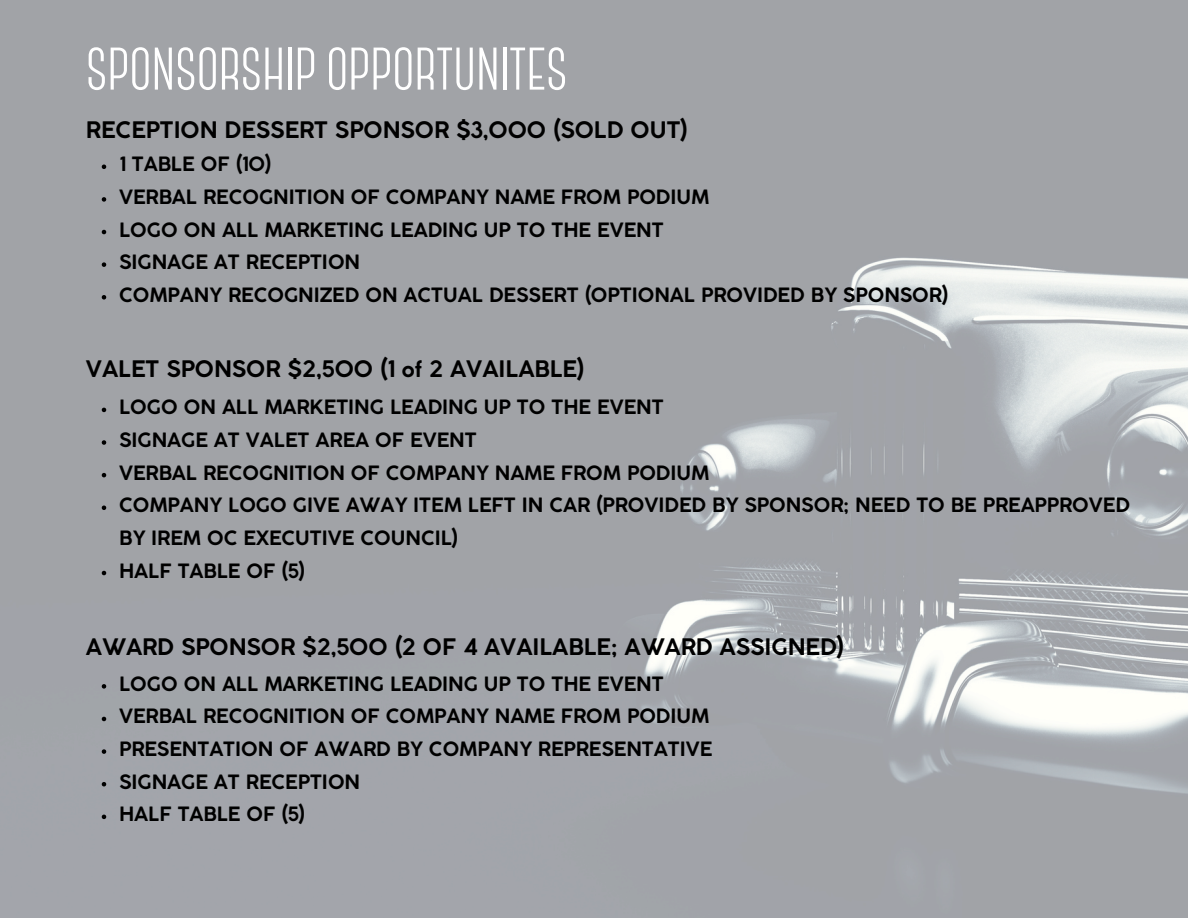
<style>
.page{position:relative;width:1188px;height:918px;background:#fff}
.page>*{position:absolute;margin:0;border:0;box-sizing:border-box;transform-origin:0 0}
.t1{font:700 60px "Canter";color:#fff}
.t2{font:700 22.5px "Coco Gothic";color:#000}
.t3{font:700 19.5px/32.7px "Coco Gothic";color:#000}
</style>
<div class="page">
<img style="left:0;top:0;width:1188px;height:918px">
<svg style="left:102px;top:165px;width:4px;height:4px"></svg>
<svg style="left:102px;top:197px;width:4px;height:5px"></svg>
<svg style="left:102px;top:230px;width:4px;height:4px"></svg>
<svg style="left:102px;top:262px;width:4px;height:5px"></svg>
<svg style="left:102px;top:295px;width:4px;height:5px"></svg>
<svg style="left:102px;top:408px;width:4px;height:4px"></svg>
<svg style="left:102px;top:440px;width:4px;height:5px"></svg>
<svg style="left:102px;top:473px;width:4px;height:4px"></svg>
<svg style="left:102px;top:506px;width:4px;height:4px"></svg>
<svg style="left:102px;top:571px;width:4px;height:4px"></svg>
<svg style="left:102px;top:684px;width:4px;height:5px"></svg>
<svg style="left:102px;top:717px;width:4px;height:4px"></svg>
<svg style="left:102px;top:749px;width:4px;height:5px"></svg>
<svg style="left:102px;top:782px;width:4px;height:4px"></svg>
<svg style="left:102px;top:815px;width:4px;height:4px"></svg>
<h1 class="t1" style="left:86px;top:45px;width:483px">SPONSORSHIP OPPORTUNITES</h1>
<h2 class="t2" style="left:86px;top:121px;width:603px">RECEPTION DESSERT SPONSOR $3,000 (SOLD OUT)</h2>
<p class="t3" style="left:119px;top:150px;width:154px">1 TABLE OF (10)</p>
<p class="t3" style="left:119px;top:182px;width:592px">VERBAL RECOGNITION OF COMPANY NAME FROM PODIUM</p>
<p class="t3" style="left:119px;top:215px;width:546px">LOGO ON ALL MARKETING LEADING UP TO THE EVENT</p>
<p class="t3" style="left:119px;top:248px;width:242px">SIGNAGE AT RECEPTION</p>
<p class="t3" style="left:119px;top:280px;width:831px">COMPANY RECOGNIZED ON ACTUAL DESSERT (OPTIONAL PROVIDED BY SPONSOR)</p>
<h3 class="t2" style="left:86px;top:360px;width:500px">VALET SPONSOR $2,500 (1 of 2 AVAILABLE)</h3>
<p class="t3" style="left:119px;top:393px;width:546px">LOGO ON ALL MARKETING LEADING UP TO THE EVENT</p>
<p class="t3" style="left:119px;top:425px;width:359px">SIGNAGE AT VALET AREA OF EVENT</p>
<p class="t3" style="left:119px;top:458px;width:592px">VERBAL RECOGNITION OF COMPANY NAME FROM PODIUM</p>
<p class="t3" style="left:119px;top:491px;width:1012px">COMPANY LOGO GIVE AWAY ITEM LEFT IN CAR (PROVIDED BY SPONSOR; NEED TO BE PREAPPROVED<br>BY IREM OC EXECUTIVE COUNCIL)</p>
<p class="t3" style="left:119px;top:556px;width:188px">HALF TABLE OF (5)</p>
<h2 class="t2" style="left:86px;top:638px;width:760px">AWARD SPONSOR $2,500 (2 OF 4 AVAILABLE; AWARD ASSIGNED)</h2>
<p class="t3" style="left:119px;top:669px;width:546px">LOGO ON ALL MARKETING LEADING UP TO THE EVENT</p>
<p class="t3" style="left:119px;top:702px;width:592px">VERBAL RECOGNITION OF COMPANY NAME FROM PODIUM</p>
<p class="t3" style="left:119px;top:734px;width:595px">PRESENTATION OF AWARD BY COMPANY REPRESENTATIVE</p>
<p class="t3" style="left:119px;top:767px;width:242px">SIGNAGE AT RECEPTION</p>
<p class="t3" style="left:119px;top:800px;width:188px">HALF TABLE OF (5)</p>
</div>
